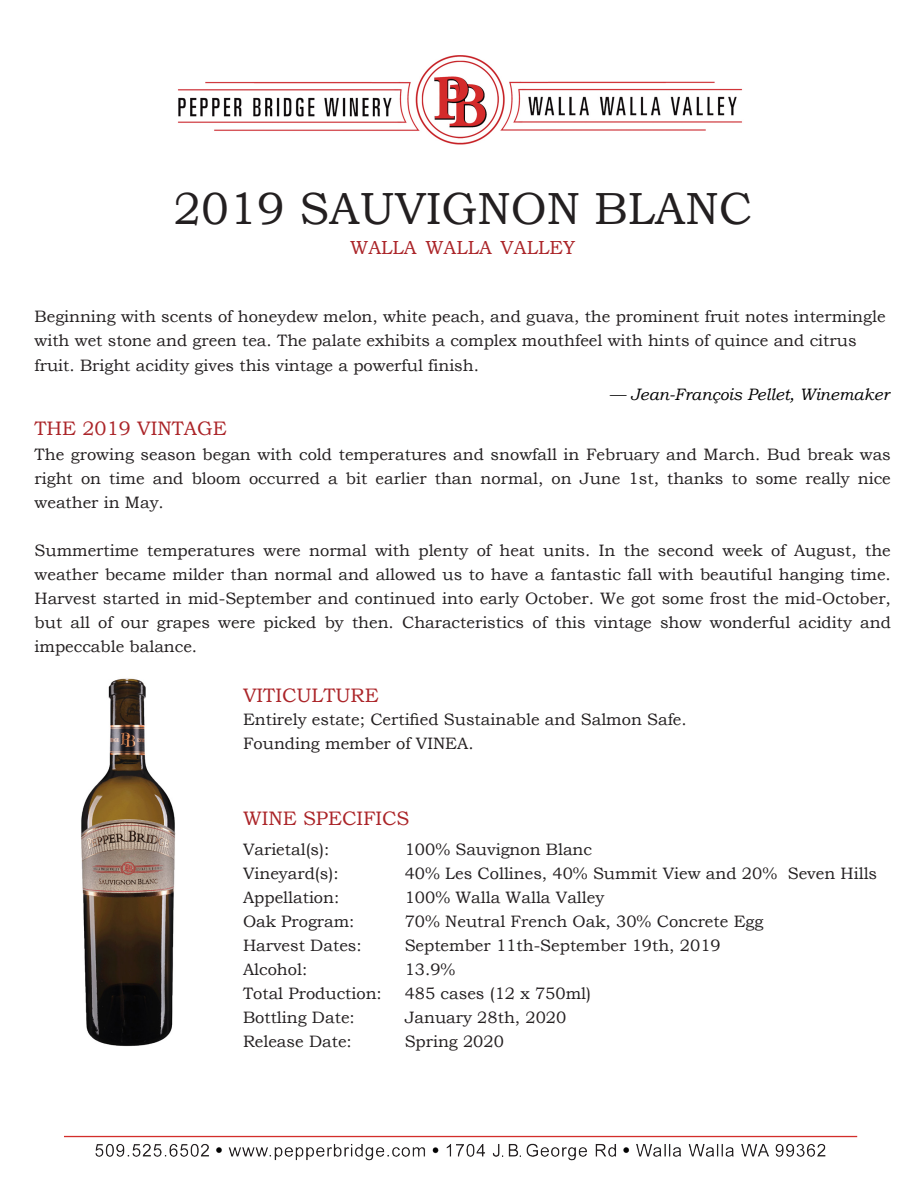
<style>
.page{position:relative;width:918px;height:1188px;background:#fff}
.page>*{position:absolute;margin:0;border:0;box-sizing:border-box;transform-origin:0 0}
.t1{font:45px "Bookman Old Style";color:#231f20}
.t2{font:19.5px "Bookman Old Style";color:#ab2428}
.t3{font:18.9px "Bookman Old Style";color:#ab2428}
.t4{font:16.5px/24px "Bookman Old Style";color:#231f20}
.t5{font:italic 16.5px "Bookman Old Style";color:#000}
.s1{font-style:inherit}
</style>
<div class="page">
<img style="left:81px;top:678px;width:95px;height:369px">
<img style="left:178px;top:55px;width:564px;height:90px">
<img style="left:64px;top:1135px;width:794px;height:26px">
<h1 class="t1" style="left:173px;top:179px;width:580px">201<span class="s1">9</span> SAUVIGNON BLANC</h1>
<p class="t3" style="left:350px;top:235px;width:226px">WALLA WALLA VALLEY</p>
<p class="t4" style="left:35px;top:305px;width:853px;line-height:23.5px">Beginning with scents of honeydew melon, white peach, and guava, the prominent fruit notes intermingle with wet stone and green tea. The palate exhibits a complex mouthfeel with hints of quince and citrus</p>
<p class="t4" style="left:35px;top:354px;width:446px">fruit. Bright acidity gives this vintage a powerful finish.</p>
<p class="t5" style="left:609px;top:383px;width:282px">— Jean-François Pellet, Winemaker</p>
<p class="t2" style="left:35px;top:415px;width:194px">THE 2019 VINTAGE</p>
<p class="t4" style="left:35px;top:442px;width:858px;text-align:justify">The growing season began with cold temperatures and snowfall in February and March. Bud break was right on time and bloom occurred a bit earlier than normal, on June 1st, thanks to some really nice weather in May.</p>
<p class="t4" style="left:35px;top:538px;width:858px;text-align:justify">Summertime temperatures were normal with plenty of heat units. In the second week of August, the weather became milder than normal and allowed us to have a fantastic fall with beautiful hanging time.<br>Harvest started in mid-September and continued into early October. We got some frost the mid-October, but all of our grapes were picked by then. Characteristics of this vintage show wonderful acidity and impeccable balance.</p>
<p class="t2" style="left:243px;top:683px;width:137px">VITICULTURE</p>
<p class="t4" style="left:243px;top:707px;width:445px">Entirely estate; Certified Sustainable and Salmon Safe.</p>
<p class="t4" style="left:243px;top:731px;width:232px">Founding member of VINEA.</p>
<p class="t2" style="left:243px;top:806px;width:168px">WINE SPECIFICS</p>
<p class="t4" style="left:243px;top:837px;width:88px">Varietal(s):</p>
<p class="t4" style="left:243px;top:861px;width:97px">Vineyard(s):</p>
<p class="t4" style="left:243px;top:885px;width:98px">Appellation:</p>
<p class="t4" style="left:243px;top:909px;width:113px">Oak Program:</p>
<p class="t4" style="left:243px;top:933px;width:120px">Harvest Dates:</p>
<p class="t4" style="left:243px;top:957px;width:66px">Alcohol:</p>
<p class="t4" style="left:243px;top:981px;width:140px">Total Production:</p>
<p class="t4" style="left:243px;top:1005px;width:113px">Bottling Date:</p>
<p class="t4" style="left:243px;top:1029px;width:110px">Release Date:</p>
<p class="t4" style="left:405px;top:837px;width:474px">100% Sauvignon Blanc<br>40% Les Collines, 40% Summit View and 20% Seven Hills<br>100% Walla Walla Valley<br>70% Neutral French Oak, 30% Concrete Egg<br>September 11th-September 19th, 2019<br>13.9%<br>485 cases (12 x 750ml)<br>January 28th, 2020<br>Spring 2020</p>
</div>
